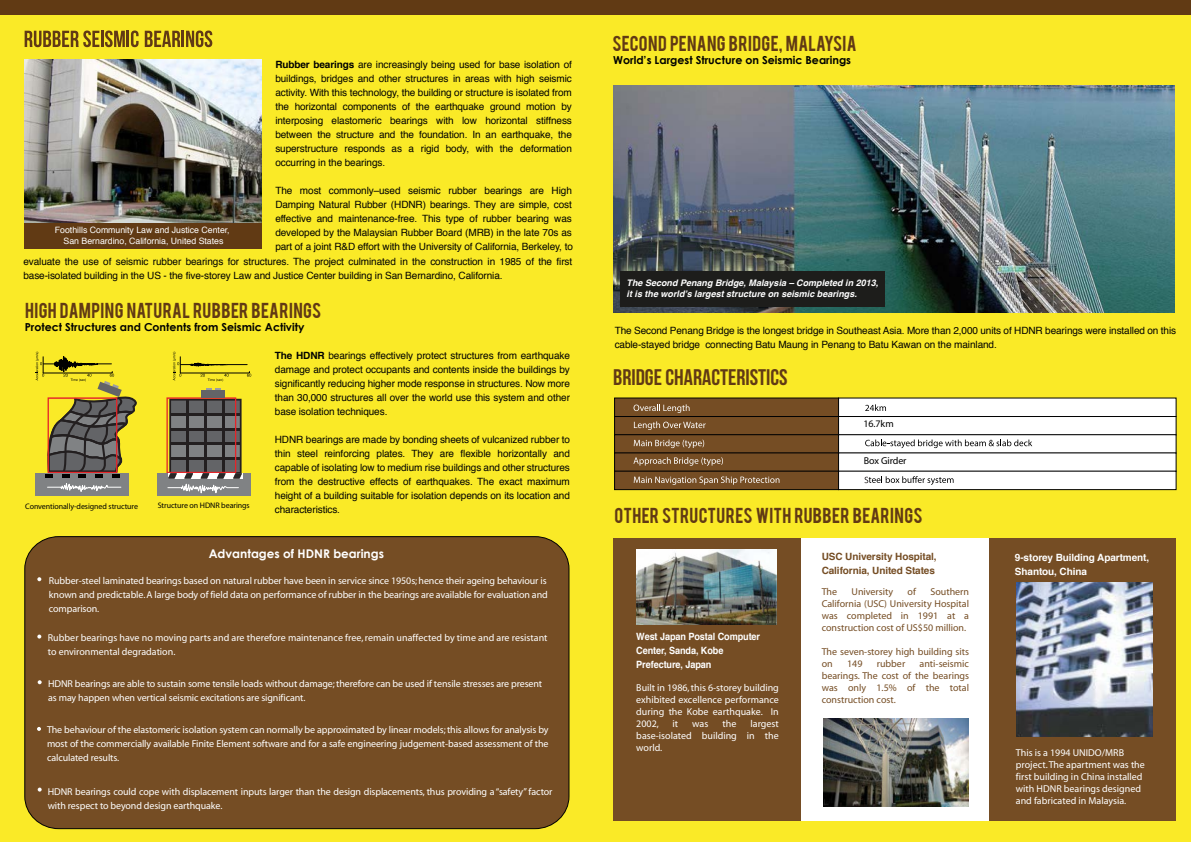
<style>
.page{position:relative;width:1191px;height:842px;background:#faea27}
.page>*{position:absolute;margin:0;border:0;box-sizing:border-box;transform-origin:0 0}
.t1{font:22.6px "Bebas Neue";color:#613a14}
.t2{font:17px "Bebas";letter-spacing:.02em;color:#613a14}
.t3{font:700 12px "Century Gothic";color:#fff}
.t4{font:700 11px "Century Gothic";color:#000101}
.t5{font:10px/14px "Helvetica";letter-spacing:-.01em;color:#000101;text-align:justify}
.t6{font:10px/12px "Myriad";letter-spacing:-.01em;color:#fff;text-align:justify}
.t7{font:10px/12px "Myriad";color:#754d24;text-align:justify}
.t8{font:700 10px/14px "Helvetica";letter-spacing:-.01em;color:#fff;scale:.91 1}
.t9{font:700 10px/14px "Helvetica";letter-spacing:-.01em;color:#754d24}
.t10{font:700 10px/14px "Helvetica";letter-spacing:-.01em;color:#fff}
.t11{font:10px "Myriad";letter-spacing:-.01em;color:#000101}
.t12{font:italic 700 9px/10.8px "Helvetica";color:#fff}
.t13{font:8.7px/11px "Helvetica";color:#fff;text-align:center}
.t14{font:8px "Myriad";letter-spacing:-.01em;color:#000101}
.s1{font-weight:700}
</style>
<div class="page">
<div style="left:0;top:0;width:1191px;height:14px;background:#613a14"></div>
<svg style="left:25px;top:31px;width:74px;height:16px"></svg>
<hr style="left:101px;top:31px;width:3px;height:16px;background:#613a14">
<svg style="left:105px;top:31px;width:34px;height:16px"></svg>
<svg style="left:145px;top:31px;width:67px;height:16px"></svg>
<div style="left:614px;top:398px;width:224px;height:19px;background:#754d24;border:1px solid #010101"></div>
<div style="left:614px;top:416px;width:224px;height:19px;background:#754d24;border:1px solid #010101"></div>
<div style="left:614px;top:434px;width:224px;height:19px;background:#754d24;border:1px solid #010101"></div>
<div style="left:614px;top:453px;width:224px;height:19px;background:#754d24"></div>
<div style="left:614px;top:471px;width:224px;height:19px;background:#754d24;border:1px solid #010101"></div>
<div style="left:838px;top:398px;width:338px;height:19px;background:#fff"></div>
<div style="left:838px;top:416px;width:338px;height:19px;background:#fff;border:1px solid #010101"></div>
<div style="left:838px;top:434px;width:338px;height:19px;background:#fff;border:1px solid #010101"></div>
<div style="left:838px;top:453px;width:338px;height:19px;background:#fff"></div>
<div style="left:838px;top:471px;width:338px;height:19px;background:#fff;border:1px solid #010101"></div>
<svg style="left:633px;top:404px;width:56px;height:9px"></svg>
<svg style="left:634px;top:421px;width:71px;height:9px"></svg>
<svg style="left:634px;top:439px;width:70px;height:9px"></svg>
<svg style="left:633px;top:457px;width:90px;height:9px"></svg>
<svg style="left:634px;top:476px;width:145px;height:9px"></svg>
<svg style="left:865px;top:404px;width:21px;height:7px"></svg>
<svg style="left:865px;top:439px;width:167px;height:9px"></svg>
<svg style="left:864px;top:476px;width:89px;height:9px"></svg>
<svg style="left:173px;top:352px;width:78px;height:30px"></svg>
<svg style="left:206px;top:388px;width:14px;height:2px"></svg>
<div style="left:201px;top:390px;width:24px;height:8px;background:#636467"></div>
<div style="left:158px;top:473px;width:93px;height:22px;background:#808284"></div>
<div style="left:168px;top:473px;width:75px;height:5px;background:#fff"></div>
<svg style="left:166px;top:397px;width:76px;height:99px"></svg>
<div style="left:25px;top:537px;width:544px;height:292px;background:#754d24;border-radius:33px"></div>
<svg style="left:36px;top:351px;width:103px;height:231px"></svg>
<svg style="left:37px;top:634px;width:4px;height:4px"></svg>
<svg style="left:38px;top:680px;width:4px;height:4px"></svg>
<svg style="left:37px;top:727px;width:4px;height:4px"></svg>
<svg style="left:38px;top:787px;width:4px;height:4px"></svg>
<img style="left:24px;top:59px;width:237px;height:165px">
<div style="left:24px;top:224px;width:237px;height:25px;background:#613a14"></div>
<div style="left:613px;top:538px;width:562px;height:283px;background:#754d24"></div>
<img style="left:636px;top:550px;width:140px;height:74px">
<div style="left:801px;top:538px;width:187px;height:283px;background:#fff"></div>
<img style="left:823px;top:719px;width:146px;height:88px">
<img style="left:1016px;top:583px;width:136px;height:153px">
<img style="left:613px;top:86px;width:561px;height:227px">
<div style="left:619px;top:271px;width:265px;height:35px;background:#1d1d1b"></div>
<p class="t5" style="left:275px;top:57px;width:298px"><span class="s1">Rubber bearings</span> are increasingly being used for base isolation of buildings, bridges and other structures in areas with high seismic activity. With this technology, the building or structure is isolated from the horizontal components of the earthquake ground motion by interposing elastomeric bearings with low horizontal stiffness between the structure and the foundation. In an earthquake, the superstructure responds as a rigid body, with the deformation occurring in the bearings.</p>
<p class="t5" style="left:275px;top:183px;width:299px">The most commonly–used seismic rubber bearings are High Damping Natural Rubber (HDNR) bearings. They are simple, cost effective and maintenance-free. This type of rubber bearing was developed by the Malaysian Rubber Board (MRB) in the late 70s as part of a joint R&amp;D effort with the University of California, Berkeley, to</p>
<p class="t13" style="left:55px;top:225px;width:176px">Foothills Community Law and Justice Center,<br>San Bernardino, California, United States</p>
<p class="t5" style="left:23px;top:255px;width:550px">evaluate the use of seismic rubber bearings for structures. The project culminated in the construction in 1985 of the first base-isolated building in the US - the five-storey Law and Justice Center building in San Bernardino, California.</p>
<h2 class="t2" style="left:25px;top:298px;width:298px">HIGH DAMPING NATURAL RUBBER BEARINGS</h2>
<p class="t4" style="left:25px;top:320px;width:281px">Protect Structures and Contents from Seismic Activity</p>
<p class="t5" style="left:275px;top:349px;width:297px"><span class="s1">The HDNR</span> bearings effectively protect structures from earthquake damage and protect occupants and contents inside the buildings by significantly reducing higher mode response in structures. Now more than 30,000 structures all over the world use this system and other base isolation techniques.</p>
<p class="t5" style="left:275px;top:433px;width:297px">HDNR bearings are made by bonding sheets of vulcanized rubber to thin steel reinforcing plates. They are flexible horizontally and capable of isolating low to medium rise buildings and other structures from the destructive effects of earthquakes. The exact maximum height of a building suitable for isolation depends on its location and characteristics.</p>
<p class="t14" style="left:25px;top:502px;width:114px">Conventionally-designed structure</p>
<p class="t14" style="left:158px;top:502px;width:93px">Structure on HDNR bearings</p>
<p class="t3" style="left:209px;top:546px;width:177px">Advantages of HDNR bearings</p>
<p class="t6" style="left:49px;top:574px;width:500px;line-height:14px">Rubber-steel laminated bearings based on natural rubber have been in service since 1950s; hence their ageing behaviour is known and predictable. A large body of field data on performance of rubber in the bearings are available for evaluation and comparison.</p>
<p class="t6" style="left:48px;top:631px;width:501px;line-height:14px">Rubber bearings have no moving parts and are therefore maintenance free, remain unaffected by time and are resistant to environmental degradation.</p>
<p class="t6" style="left:48px;top:677px;width:495px;line-height:14px">HDNR bearings are able to sustain some tensile loads without damage; therefore can be used if tensile stresses are present as may happen when vertical seismic excitations are significant.</p>
<p class="t6" style="left:47px;top:723px;width:503px;line-height:14px">The behaviour of the elastomeric isolation system can normally be approximated by linear models; this allows for analysis by most of the commercially available Finite Element software and for a safe engineering judgement-based assessment of the calculated results.</p>
<p class="t6" style="left:48px;top:784px;width:506px;line-height:14px">HDNR bearings could cope with displacement inputs larger than the design displacements, thus providing a “safety” factor with respect to beyond design earthquake.</p>
<h2 class="t2" style="left:612px;top:31px;width:246px">SECOND PENANG BRIDGE, MALAYSIA</h2>
<p class="t4" style="left:613px;top:53px;width:239px">World’s Largest Structure on Seismic Bearings</p>
<p class="t12" style="left:626px;top:278px;width:253px">The Second Penang Bridge, Malaysia – Completed in 2013, it is the world’s largest structure on seismic bearings.</p>
<p class="t5" style="left:614px;top:324px;width:563px">The Second Penang Bridge is the longest bridge in Southeast Asia. More than 2,000 units of HDNR bearings were installed on this cable-stayed bridge connecting Batu Maung in Penang to Batu Kawan on the mainland.</p>
<h1 class="t1" style="left:613px;top:365px;width:176px">BRIDGE CHARACTERISTICS</h1>
<p class="t11" style="left:863px;top:419px;width:32px">16.7km</p>
<p class="t11" style="left:864px;top:455px;width:44px">Box Girder</p>
<h2 class="t2" style="left:614px;top:503px;width:309px">OTHER STRUCTURES WITH RUBBER BEARINGS</h2>
<p class="t8" style="left:636px;top:629px;width:138px">West Japan Postal Computer<br>Center, Sanda, Kobe<br>Prefecture, Japan</p>
<p class="t6" style="left:636px;top:682px;width:144px">Built in 1986, this 6-storey building exhibited excellence performance during the Kobe earthquake. In 2002,</p>
<p class="t6" style="left:636px;top:718px;width:144px;text-indent:114px">largest base-isolated building in the world.</p>
<p class="t6" style="left:672px;top:718px;width:7px">it</p>
<p class="t6" style="left:692px;top:718px;width:18px">was</p>
<p class="t6" style="left:722px;top:718px;width:15px">the</p>
<p class="t9" style="left:821px;top:549px;width:116px">USC University Hospital,<br>California, United States</p>
<p class="t7" style="left:821px;top:586px;width:17px">The</p>
<p class="t7" style="left:851px;top:586px;width:43px">University</p>
<p class="t7" style="left:907px;top:586px;width:10px">of</p>
<p class="t7" style="left:821px;top:586px;width:149px;text-indent:109px">Southern California (USC) University Hospital was completed in 1991 at a construction cost of US$50 million.</p>
<p class="t7" style="left:821px;top:646px;width:149px">The seven-storey high building sits on</p>
<p class="t7" style="left:847px;top:658px;width:17px">149</p>
<p class="t7" style="left:877px;top:658px;width:30px">rubber</p>
<p class="t7" style="left:821px;top:658px;width:149px;text-indent:98px">anti-seismic bearings. The cost of the bearings was only 1.5% of the total construction cost.</p>
<p class="t10" style="left:1015px;top:551px;width:136px">9-storey Building Apartment,<br>Shantou, China</p>
<p class="t6" style="left:1016px;top:747px;width:130px;text-align:left">This is a 1994 UNIDO/MRB project. The apartment was the first building in China installed with HDNR bearings designed and fabricated in Malaysia.</p>
</div>
